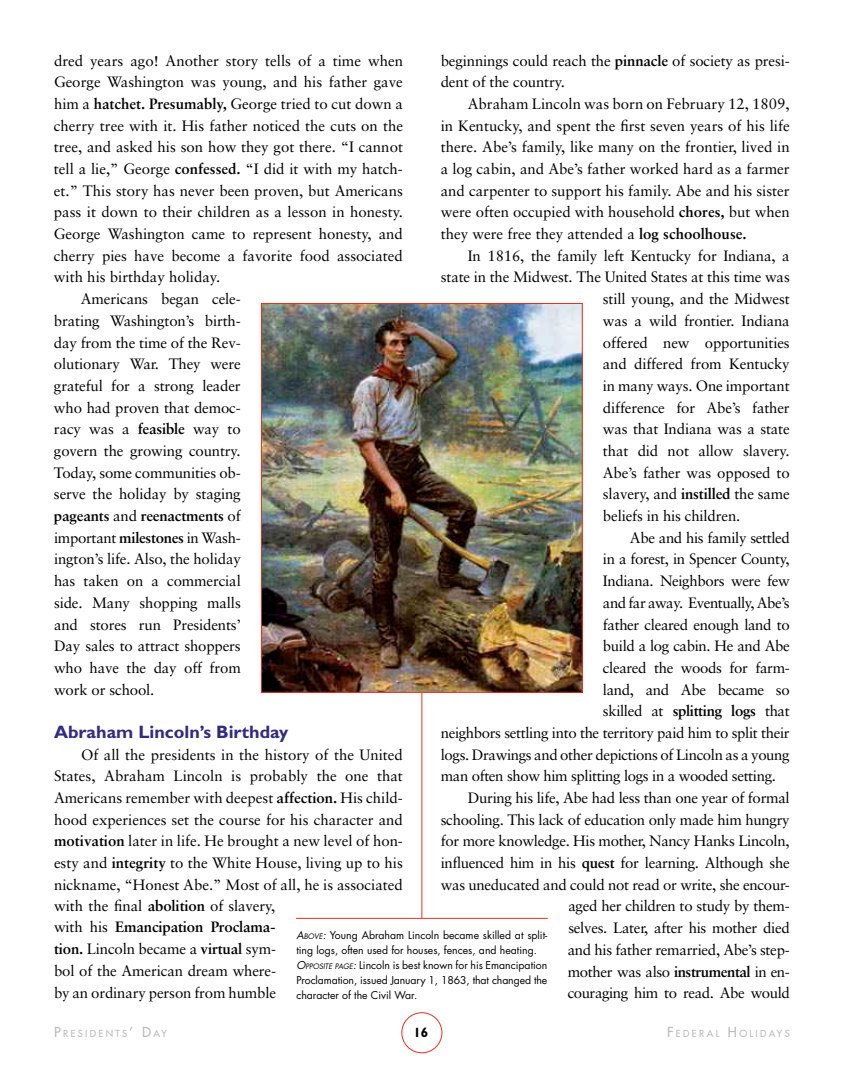
<style>
.page{position:relative;width:864px;height:1080px;background:#fff}
.page>*{position:absolute;margin:0;border:0;box-sizing:border-box;transform-origin:0 0}
.t1{font:700 18px "Gill Sans";color:#322c80}
.t2{font:15px/21.6px "Sabon";letter-spacing:-.01em;color:#000}
.t3{font:15px "Sabon";letter-spacing:-.03em;color:#000}
.t4{font:700 15px "Sabon";letter-spacing:-.01em;color:#000}
.t5{font:700 13.5px "Gill Sans";color:#000}
.t6{font:10.5px/15px "Futura";color:#000}
.t7{font:9.45px "Futura";letter-spacing:.25em;color:#b9babc}
.s1{font-weight:700}
.s2{font-weight:400}
.s3{font-style:italic}
.s4{font-style:italic;font-size:7.35px}
.s5{font-size:13.5px}
</style>
<div class="page">
<div style="left:402px;top:1012px;width:40px;height:41px;border:1px solid #e83221;border-radius:50%"></div>
<img style="left:263px;top:305px;width:318px;height:386px">
<hr style="left:296px;top:918px;width:252px;height:1px;background:#e83221">
<hr style="left:422px;top:693px;width:1px;height:225px;background:#e83221">
<div style="left:261px;top:303px;width:322px;height:390px;border:1px solid #e83221"></div>
<p class="t2" style="left:54px;top:49px;width:351px">dred years ago! Another story tells of a time when</p>
<p class="t2" style="left:54px;top:71px;width:350px">George Washington was young, and his father gave</p>
<p class="t2" style="left:54px;top:93px;width:350px">him a <span class="s1">hatchet. Presumably,</span> George tried to cut down a</p>
<p class="t2" style="left:54px;top:114px;width:351px">cherry tree with it. His father noticed the cuts on the</p>
<p class="t2" style="left:54px;top:136px;width:351px">tree, and asked his son how they got there. “I cannot</p>
<p class="t2" style="left:54px;top:158px;width:350px">tell a lie,” George <span class="s1">confessed.</span> “I did it with my hatch-</p>
<p class="t2" style="left:54px;top:180px;width:350px">et.” This story has never been proven, but Americans</p>
<p class="t2" style="left:54px;top:201px;width:350px">pass it down to their children as a lesson in honesty.</p>
<p class="t2" style="left:54px;top:223px;width:350px">George Washington came to represent honesty, and</p>
<p class="t2" style="left:54px;top:245px;width:350px">cherry pies have become a favorite food associated</p>
<p class="t2" style="left:54px;top:266px;width:168px">with his birthday holiday.</p>
<p class="t2" style="left:81px;top:288px;width:161px">Americans began cele-</p>
<p class="t2" style="left:54px;top:310px;width:188px">brating Washington’s birth-</p>
<p class="t2" style="left:54px;top:331px;width:188px">day from the time of the Rev-</p>
<p class="t2" style="left:54px;top:353px;width:188px">olutionary War. They were</p>
<p class="t2" style="left:54px;top:375px;width:188px">grateful for a strong leader</p>
<p class="t2" style="left:54px;top:396px;width:188px">who had proven that democ-</p>
<p class="t2" style="left:54px;top:418px;width:188px">racy was a <span class="s1">feasible</span> way to</p>
<p class="t2" style="left:54px;top:440px;width:188px">govern the growing country.</p>
<p class="t2" style="left:54px;top:462px;width:188px">Today, some communities ob-</p>
<p class="t2" style="left:54px;top:483px;width:188px">serve the holiday by staging</p>
<p class="t4" style="left:54px;top:507px;width:188px">pageants <span class="s2">and</span> reenactments <span class="s2">of</span></p>
<p class="t2" style="left:54px;top:527px;width:188px">important <span class="s1">milestones</span> in Wash-</p>
<p class="t2" style="left:54px;top:548px;width:188px">ington’s life. Also, the holiday</p>
<p class="t2" style="left:54px;top:570px;width:188px">has taken on a commercial</p>
<p class="t2" style="left:54px;top:592px;width:188px">side. Many shopping malls</p>
<p class="t2" style="left:54px;top:613px;width:188px">and stores run Presidents’</p>
<p class="t2" style="left:54px;top:635px;width:188px">Day sales to attract shoppers</p>
<p class="t2" style="left:54px;top:657px;width:188px">who have the day off from</p>
<p class="t2" style="left:54px;top:678px;width:102px">work or school.</p>
<p class="t1" style="left:54px;top:721px;width:236px">Abraham Lincoln’s Birthday</p>
<p class="t2" style="left:54px;top:743px;width:350px;text-indent:27px">Of all the presidents in the history of the United States, Abraham Lincoln is probably the one that Americans remember with deepest <span class="s1">affection.</span> His child&shy;hood experiences set the course for his character and <span class="s1">motivation</span> later in life. He brought a new level of hon&shy;esty and <span class="s1">integrity</span> to the White House, living up to his nickname, “Honest Abe.” Most of all, he is associated with the final <span class="s1">abolition</span> of slavery,<br>with his <span class="s1">Emancipation Proclama-<br>tion.</span> Lincoln became a <span class="s1">virtual</span> sym-<br>bol of the American dream where-<br>by an ordinary person from humble</p>
<p class="t2" style="left:441px;top:49px;width:350px">beginnings could reach the <span class="s1">pinnacle</span> of society as presi&shy;dent of the country.</p>
<p class="t2" style="left:441px;top:93px;width:350px;text-align:justify;text-indent:27px">Abraham Lincoln was born on February 12, 1809, in Kentucky, and spent the first seven years of his life there. Abe’s family, like many on the frontier, lived in a log cabin, and Abe’s father worked hard as a farmer and carpenter to support his family. Abe and his sister were often occupied with household <span class="s1">chores,</span> but when they were free they attended a <span class="s1">log schoolhouse.</span></p>
<p class="t2" style="left:468px;top:245px;width:323px">In 1816, the family left Kentucky for Indiana, a</p>
<p class="t2" style="left:441px;top:266px;width:351px">state in the Midwest. The United States at this time was</p>
<p class="t2" style="left:603px;top:288px;width:188px">still young, and the Midwest</p>
<p class="t2" style="left:603px;top:310px;width:188px">was a wild frontier. Indiana</p>
<p class="t2" style="left:603px;top:331px;width:188px">offered new opportunities</p>
<p class="t2" style="left:603px;top:353px;width:188px">and differed from Kentucky</p>
<p class="t2" style="left:603px;top:375px;width:188px">in many ways. One important</p>
<p class="t2" style="left:603px;top:396px;width:188px">difference for Abe’s father</p>
<p class="t2" style="left:603px;top:418px;width:188px">was that Indiana was a state</p>
<p class="t2" style="left:603px;top:440px;width:188px">that did not allow slavery.</p>
<p class="t2" style="left:603px;top:462px;width:188px">Abe’s father was opposed to</p>
<p class="t2" style="left:603px;top:483px;width:188px">slavery, and <span class="s1">instilled</span> the same</p>
<p class="t2" style="left:603px;top:505px;width:139px">beliefs in his children.</p>
<p class="t2" style="left:630px;top:527px;width:161px">Abe and his family settled</p>
<p class="t2" style="left:603px;top:548px;width:188px">in a forest, in Spencer County,</p>
<p class="t2" style="left:603px;top:570px;width:188px">Indiana. Neighbors were few</p>
<p class="t3" style="left:603px;top:594px;width:188px">and far away. Eventually, Abe’s</p>
<p class="t2" style="left:603px;top:613px;width:188px">father cleared enough land to</p>
<p class="t2" style="left:603px;top:635px;width:188px">build a log cabin. He and Abe</p>
<p class="t2" style="left:603px;top:657px;width:188px">cleared the woods for farm-</p>
<p class="t2" style="left:603px;top:678px;width:188px">land, and Abe became so</p>
<p class="t2" style="left:603px;top:700px;width:188px">skilled at <span class="s1">splitting logs</span> that</p>
<p class="t2" style="left:441px;top:722px;width:350px">neighbors settling into the territory paid him to split their</p>
<p class="t2" style="left:441px;top:743px;width:350px">logs. Drawings and other depictions of Lincoln as a young</p>
<p class="t2" style="left:441px;top:765px;width:337px">man often show him splitting logs in a wooded setting.</p>
<p class="t2" style="left:468px;top:787px;width:323px">During his life, Abe had less than one year of formal</p>
<p class="t2" style="left:441px;top:809px;width:350px">schooling. This lack of education only made him hungry</p>
<p class="t2" style="left:441px;top:830px;width:350px">for more knowledge. His mother, Nancy Hanks Lincoln,</p>
<p class="t2" style="left:441px;top:852px;width:350px">influenced him in his <span class="s1">quest</span> for learning. Although she</p>
<p class="t2" style="left:441px;top:874px;width:350px">was uneducated and could not read or write, she encour-</p>
<p class="t2" style="left:568px;top:895px;width:223px">aged her children to study by them-</p>
<p class="t2" style="left:568px;top:917px;width:223px">selves. Later, after his mother died</p>
<p class="t2" style="left:568px;top:939px;width:224px">and his father remarried, Abe’s step-</p>
<p class="t2" style="left:568px;top:960px;width:224px">mother was also <span class="s1">instrumental</span> in en-</p>
<p class="t3" style="left:568px;top:984px;width:224px">couraging him to read. Abe would</p>
<p class="t6" style="left:296px;top:927px;width:253px"><span class="s3">A</span><span class="s4">BOVE</span><span class="s3">:</span> Young Abraham Lincoln became skilled at split&shy;ting logs, often used for houses, fences, and heating.<br><span class="s3">O</span><span class="s4">PPOSITE PAGE</span><span class="s3">:</span> Lincoln is best known for his Emancipation Proclamation, issued January 1, 1863, that changed the character of the Civil War.</p>
<p class="t7" style="left:54px;top:1027px;width:114px"><span class="s5">P</span>RESIDENTS<span class="s5">’ D</span>AY</p>
<p class="t5" style="left:413px;top:1025px;width:16px">16</p>
<p class="t7" style="left:667px;top:1027px;width:124px"><span class="s5">F</span>EDERAL <span class="s5">H</span>OLIDAYS</p>
</div>
